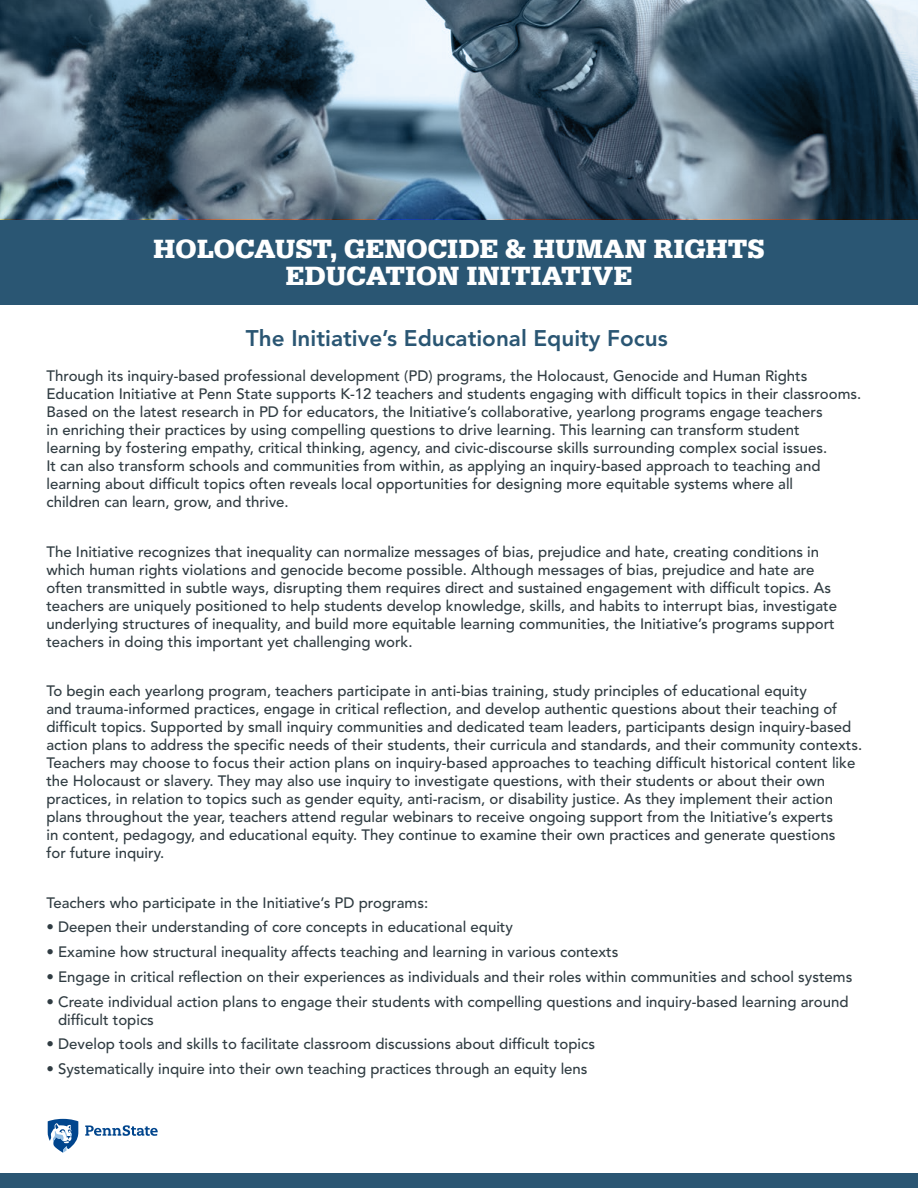
<style>
.page{position:relative;width:918px;height:1188px;background:#fff}
.page>*{position:absolute;margin:0;border:0;box-sizing:border-box;transform-origin:0 0}
.t1{font:700 27.45px/26.8px "Serifa";color:#fff;text-align:center}
.t2{font:800 22.5px "Avenir LT Std";color:#2a5673}
.t3{font:500 15px/18px "Avenir LT Std";color:#303c42}
</style>
<div class="page">
<div style="left:0;top:0;width:918px;height:305px;background:#2a5673"></div>
<svg style="left:0;top:0;width:918px;height:219px;background:#53697a"></svg>
<div style="left:0;top:1173px;width:918px;height:15px;background:#2a5673"></div>
<svg style="left:47px;top:1118px;width:111px;height:35px"></svg>
<p class="t1" style="left:153px;top:236px;width:613px">HOLOCAUST, GENOCIDE &amp; HUMAN RIGHTS<br>EDUCATION INITIATIVE</p>
<p class="t2" style="left:246px;top:325px;width:423px">The Initiative’s Educational Equity Focus</p>
<p class="t3" style="left:46px;top:367px;width:816px">Through its inquiry-based professional development (PD) programs, the Holocaust, Genocide and Human Rights Education Initiative at Penn State supports K-12 teachers and students engaging with difficult topics in their classrooms.<br>Based on the latest research in PD for educators, the Initiative’s collaborative, yearlong programs engage teachers<br>in enriching their practices by using compelling questions to drive learning. This learning can transform student<br>learning by fostering empathy, critical thinking, agency, and civic-discourse skills surrounding complex social issues.<br>It can also transform schools and communities from within, as applying an inquiry-based approach to teaching and learning about difficult topics often reveals local opportunities for designing more equitable systems where all<br>children can learn, grow, and thrive.</p>
<p class="t3" style="left:46px;top:543px;width:792px">The Initiative recognizes that inequality can normalize messages of bias, prejudice and hate, creating conditions in which human rights violations and genocide become possible. Although messages of bias, prejudice and hate are often transmitted in subtle ways, disrupting them requires direct and sustained engagement with difficult topics. As teachers are uniquely positioned to help students develop knowledge, skills, and habits to interrupt bias, investigate underlying structures of inequality, and build more equitable learning communities, the Initiative’s programs support teachers in doing this important yet challenging work.</p>
<p class="t3" style="left:46px;top:682px;width:817px">To begin each yearlong program, teachers participate in anti-bias training, study principles of educational equity<br>and trauma-informed practices, engage in critical reflection, and develop authentic questions about their teaching of difficult topics. Supported by small inquiry communities and dedicated team leaders, participants design inquiry-based action plans to address the specific needs of their students, their curricula and standards, and their community contexts.<br>Teachers may choose to focus their action plans on inquiry-based approaches to teaching difficult historical content like the Holocaust or slavery. They may also use inquiry to investigate questions, with their students or about their own practices, in relation to topics such as gender equity, anti-racism, or disability justice. As they implement their action plans throughout the year, teachers attend regular webinars to receive ongoing support from the Initiative’s experts<br>in content, pedagogy, and educational equity. They continue to examine their own practices and generate questions<br>for future inquiry.</p>
<p class="t3" style="left:46px;top:894px;width:383px">Teachers who participate in the Initiative’s PD programs:</p>
<p class="t3" style="left:46px;top:919px;width:468px">• Deepen their understanding of core concepts in educational equity</p>
<p class="t3" style="left:46px;top:943px;width:574px">• Examine how structural inequality affects teaching and learning in various contexts</p>
<p class="t3" style="left:46px;top:968px;width:807px">• Engage in critical reflection on their experiences as individuals and their roles within communities and school systems</p>
<p class="t3" style="left:58px;top:993px;width:792px;text-indent:-12px">• Create individual action plans to engage their students with compelling questions and inquiry-based learning around difficult topics</p>
<p class="t3" style="left:46px;top:1036px;width:550px">• Develop tools and skills to facilitate classroom discussions about difficult topics</p>
<p class="t3" style="left:46px;top:1060px;width:543px">• Systematically inquire into their own teaching practices through an equity lens</p>
</div>
